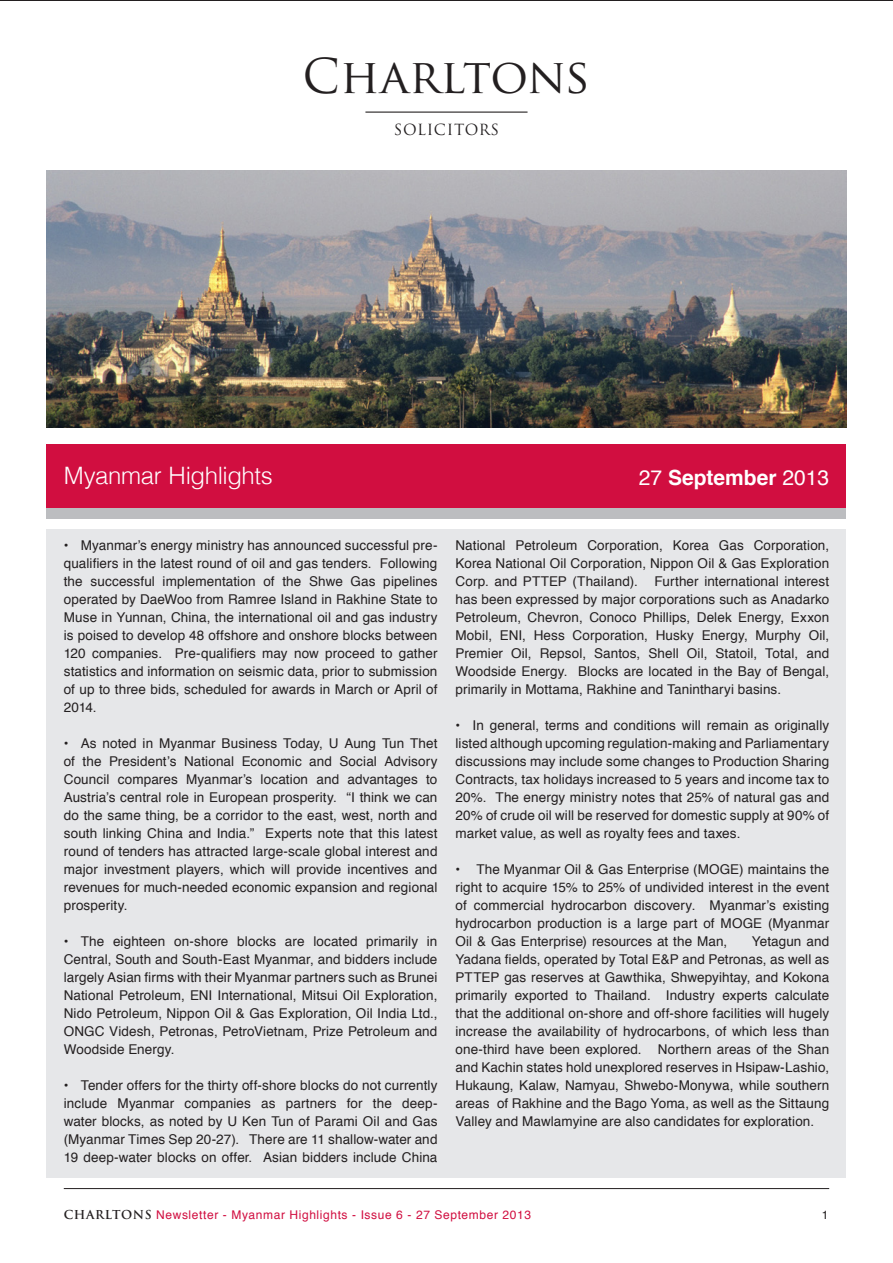
<style>
.page{position:relative;width:893px;height:1263px;background:#fff}
.page>*{position:absolute;margin:0;border:0;box-sizing:border-box;transform-origin:0 0}
.t1{font:46.8px "Trajan Pro";color:#231f20}
.body_text{font:300 24px "Helvetica";letter-spacing:-.015em;color:#fff}
.t2{font:700 21px "Helvetica";color:#fff}
.t3{font:15px "Trajan Pro";letter-spacing:.04em;color:#231f20}
.t4{font:13.5px/18px "Helvetica";letter-spacing:.01em;color:#231f20;text-align:justify}
.t5{font:12px "Helvetica";letter-spacing:.05em;color:#d10e40}
.t6{font:12px "Helvetica";color:#231f20}
.s1{font-weight:400}
.s2{font-weight:700}
.s3{font-family:"Trajan Pro";font-weight:700;color:#231f20}
</style>
<div class="page">
<hr style="left:64px;top:1188px;width:765px;height:1px;background:#231f20">
<hr style="left:365px;top:112px;width:162px;height:1px;background:#231f20">
<div style="left:47px;top:444px;width:799px;height:64px;background:#d10e40"></div>
<div style="left:47px;top:508px;width:799px;height:11px;background:#bcbdc0"></div>
<div style="left:47px;top:529px;width:799px;height:649px;background:#e6e7e9"></div>
<img style="left:47px;top:170px;width:799px;height:257px">
<h1 class="t1" style="left:303px;top:47px;width:289px">Charltons</h1>
<p class="t3" style="left:394px;top:120px;width:107px">SOLICITORS</p>
<p class="body_text" style="left:64px;top:456px;width:211px">Myanmar Highlights</p>
<p class="t2" style="left:639px;top:460px;width:192px"><span class="s1">27</span> September <span class="s1">2013</span></p>
<p class="t4" style="left:64px;top:537px;width:375px"><span class="s2">•</span> Myanmar’s energy ministry has announced successful pre&shy;qualifiers in the latest round of oil and gas tenders. Following the successful implementation of the Shwe Gas pipelines operated by DaeWoo from Ramree Island in Rakhine State to Muse in Yunnan, China, the international oil and gas industry is poised to develop 48 offshore and onshore blocks between 120 companies. Pre-qualifiers may now proceed to gather statistics and information on seismic data, prior to submission of up to three bids, scheduled for awards in March or April of 2014.</p>
<p class="t4" style="left:64px;top:735px;width:375px"><span class="s2">•</span> As noted in Myanmar Business Today, U Aung Tun Thet of the President’s National Economic and Social Advisory Council compares Myanmar’s location and advantages to Austria’s central role in European prosperity. “I think we can do the same thing, be a corridor to the east, west, north and south linking China and India.” Experts note that this latest round of tenders has attracted large-scale global interest and major investment players, which will provide incentives and revenues for much-needed economic expansion and regional prosperity.</p>
<p class="t4" style="left:64px;top:933px;width:375px"><span class="s2">•</span> The eighteen on-shore blocks are located primarily in Central, South and South-East Myanmar, and bidders include largely Asian firms with their Myanmar partners such as Brunei National Petroleum, ENI International, Mitsui Oil Exploration, Nido Petroleum, Nippon Oil &amp; Gas Exploration, Oil India Ltd., ONGC Videsh, Petronas, PetroVietnam, Prize Petroleum and Woodside Energy.</p>
<p class="t4" style="left:64px;top:1077px;width:375px"><span class="s2">•</span> Tender offers for the thirty off-shore blocks do not currently include Myanmar companies as partners for the deep&shy;water blocks, as noted by U Ken Tun of Parami Oil and Gas (Myanmar Times Sep 20-27). There are 11 shallow-water and 19 deep-water blocks on offer. Asian bidders include China</p>
<p class="t4" style="left:455px;top:537px;width:375px">National Petroleum Corporation, Korea Gas Corporation, Korea National Oil Corporation, Nippon Oil &amp; Gas Exploration Corp. and PTTEP (Thailand).</p>
<p class="t4" style="left:455px;top:573px;width:375px;text-indent:199px">Further international interest has been expressed by major corporations such as Anadarko Petroleum, Chevron, Conoco Phillips, Delek Energy, Exxon Mobil, ENI, Hess Corporation, Husky Energy, Murphy Oil, Premier Oil, Repsol, Santos, Shell Oil, Statoil, Total, and Woodside Energy. Blocks are located in the Bay of Bengal, primarily in Mottama, Rakhine and Tanintharyi basins.</p>
<p class="t4" style="left:455px;top:717px;width:375px"><span class="s2">•</span> In general, terms and conditions will remain as originally listed although upcoming regulation-making and Parliamentary discussions may include some changes to Production Sharing Contracts, tax holidays increased to 5 years and income tax to 20%. The energy ministry notes that 25% of natural gas and 20% of crude oil will be reserved for domestic supply at 90% of market value, as well as royalty fees and taxes.</p>
<p class="t4" style="left:455px;top:861px;width:375px"><span class="s2">•</span> The Myanmar Oil &amp; Gas Enterprise (MOGE) maintains the right to acquire 15% to 25% of undivided interest in the event of commercial hydrocarbon discovery. Myanmar’s existing hydrocarbon production is a large part of MOGE (Myanmar Oil &amp; Gas Enterprise) resources at the Man,</p>
<p class="t4" style="left:455px;top:933px;width:375px;text-indent:296px">Yetagun and Yadana fields, operated by Total E&amp;P and Petronas, as well as PTTEP gas reserves at Gawthika, Shwepyihtay, and Kokona primarily exported to Thailand. Industry experts calculate that the additional on-shore and off-shore facilities will hugely increase the availability of hydrocarbons, of which less than one-third have been explored. Northern areas of the Shan and Kachin states hold unexplored reserves in Hsipaw-Lashio, Hukaung, Kalaw, Namyau, Shwebo-Monywa, while southern areas of Rakhine and the Bago Yoma, as well as the Sittaung Valley and Mawlamyine are also candidates for exploration.</p>
<p class="t5" style="left:64px;top:1206px;width:469px"><span class="s3">CHARLTONS</span> Newsletter - Myanmar Highlights - Issue 6 - 27 September 2013</p>
<p class="t6" style="left:822px;top:1206px;width:8px">1</p>
</div>
